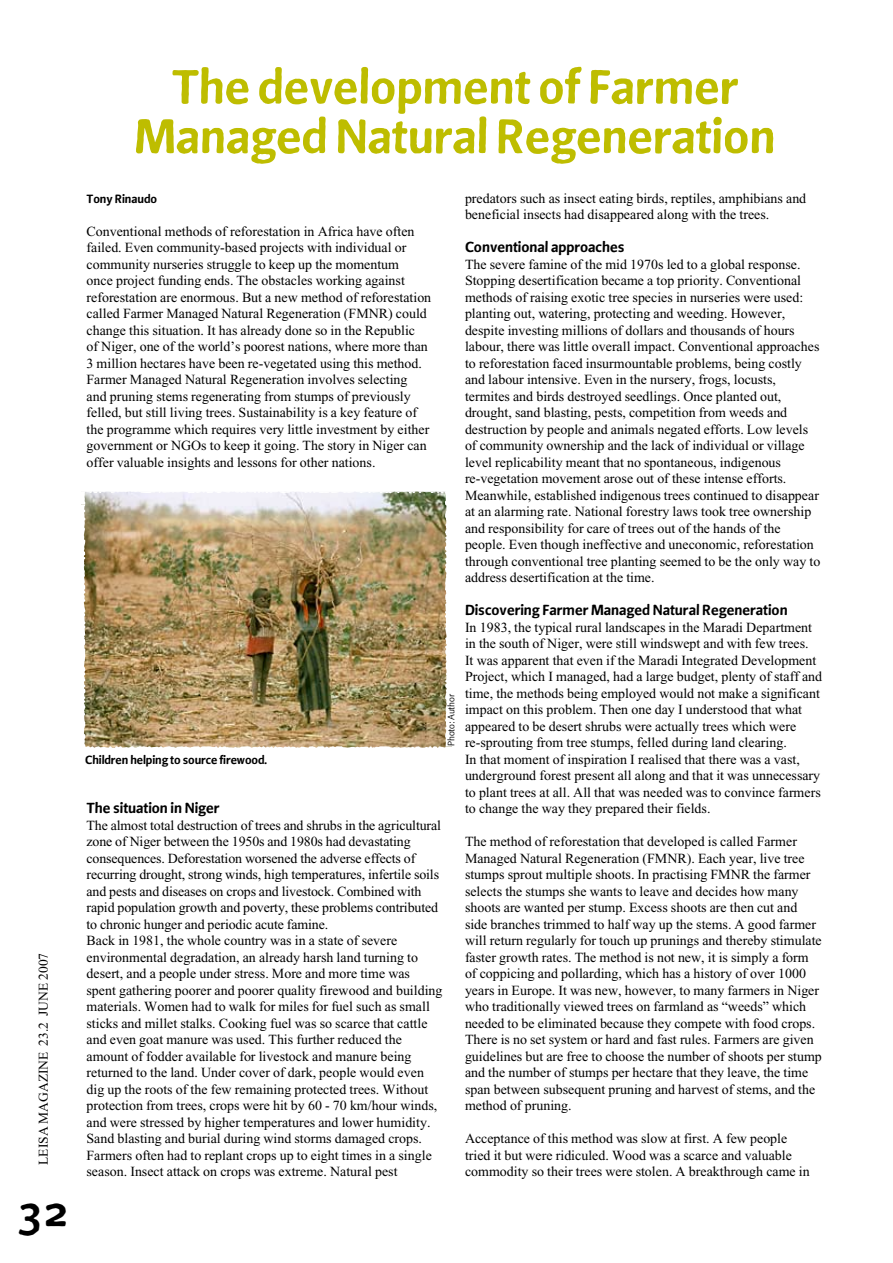
<style>
.page{position:relative;width:893px;height:1263px;background:#fff}
.page>*{position:absolute;margin:0;border:0;box-sizing:border-box;transform-origin:0 0}
.t1{font:54px/49.5px "Beo Sans Bold R11";color:#bebd00;text-align:center}
.t2{font:48px "Beo Sans Bold R11";color:#000}
.t3{font:16.5px "Beo Sans Bold R11";color:#000}
.t4{font:13.95px/16.5px "Times New Roman";color:#000}
.t5{font:13.5px "Beo Sans Bold R11";letter-spacing:-.005em;color:#000}
.t6{font:13.5px "Times New Roman";color:#000}
.t7{font:10.5px "Beo Sans R11";letter-spacing:-.005em;color:#000}
</style>
<div class="page">
<svg style="left:85px;top:746px;width:367px;height:2px"></svg>
<img style="left:81px;top:491px;width:366px;height:255px">
<p class="t6" style="left:36px;top:1165px;width:214px;rotate:-90deg">LEISA Magazine 23.2 june 2007</p>
<h2 class="t2" style="left:17px;top:1187px;width:54px">32</h2>
<h1 class="t1" style="left:134px;top:63px;width:643px">The development of Farmer<br>Managed Natural Regeneration</h1>
<p class="t5" style="left:87px;top:192px;width:72px">Tony Rinaudo</p>
<p class="t4" style="left:87px;top:223px;width:346px">Conventional methods of reforestation in Africa have often failed. Even community-based projects with individual or community nurseries struggle to keep up the momentum<br>once project funding ends. The obstacles working against reforestation are enormous. But a new method of reforestation called Farmer Managed Natural Regeneration (FMNR) could change this situation. It has already done so in the Republic<br>of Niger, one of the world’s poorest nations, where more than 3 million hectares have been re-vegetated using this method.<br>Farmer Managed Natural Regeneration involves selecting<br>and pruning stems regenerating from stumps of previously felled, but still living trees. Sustainability is a key feature of the programme which requires very little investment by either government or NGOs to keep it going. The story in Niger can offer valuable insights and lessons for other nations.</p>
<p class="t5" style="left:85px;top:753px;width:184px">Children helping to source firewood.</p>
<p class="t7" style="left:446px;top:746px;width:54px;rotate:-90deg">Photo: Author</p>
<p class="t3" style="left:87px;top:800px;width:135px">The situation in Niger</p>
<p class="t4" style="left:87px;top:817px;width:357px">The almost total destruction of trees and shrubs in the agricultural zone of Niger between the 1950s and 1980s had devastating consequences. Deforestation worsened the adverse effects of recurring drought, strong winds, high temperatures, infertile soils and pests and diseases on crops and livestock. Combined with rapid population growth and poverty, these problems contributed to chronic hunger and periodic acute famine.<br>Back in 1981, the whole country was in a state of severe environmental degradation, an already harsh land turning to desert, and a people under stress. More and more time was spent gathering poorer and poorer quality firewood and building materials. Women had to walk for miles for fuel such as small sticks and millet stalks. Cooking fuel was so scarce that cattle and even goat manure was used. This further reduced the amount of fodder available for livestock and manure being returned to the land. Under cover of dark, people would even dig up the roots of the few remaining protected trees. Without protection from trees, crops were hit by 60 - 70 km/hour winds, and were stressed by higher temperatures and lower humidity.<br>Sand blasting and burial during wind storms damaged crops.<br>Farmers often had to replant crops up to eight times in a single season. Insect attack on crops was extreme. Natural pest</p>
<p class="t4" style="left:465px;top:190px;width:343px">predators such as insect eating birds, reptiles, amphibians and beneficial insects had disappeared along with the trees.</p>
<p class="t3" style="left:465px;top:239px;width:161px">Conventional approaches</p>
<p class="t4" style="left:465px;top:256px;width:357px">The severe famine of the mid 1970s led to a global response.<br>Stopping desertification became a top priority. Conventional methods of raising exotic tree species in nurseries were used: planting out, watering, protecting and weeding. However, despite investing millions of dollars and thousands of hours labour, there was little overall impact. Conventional approaches to reforestation faced insurmountable problems, being costly and labour intensive. Even in the nursery, frogs, locusts, termites and birds destroyed seedlings. Once planted out, drought, sand blasting, pests, competition from weeds and destruction by people and animals negated efforts. Low levels of community ownership and the lack of individual or village level replicability meant that no spontaneous, indigenous re-vegetation movement arose out of these intense efforts.<br>Meanwhile, established indigenous trees continued to disappear at an alarming rate. National forestry laws took tree ownership and responsibility for care of trees out of the hands of the people. Even though ineffective and uneconomic, reforestation through conventional tree planting seemed to be the only way to address desertification at the time.</p>
<p class="t3" style="left:465px;top:602px;width:324px">Discovering Farmer Managed Natural Regeneration</p>
<p class="t4" style="left:465px;top:619px;width:359px">In 1983, the typical rural landscapes in the Maradi Department in the south of Niger, were still windswept and with few trees.<br>It was apparent that even if the Maradi Integrated Development Project, which I managed, had a large budget, plenty of staff and time, the methods being employed would not make a significant impact on this problem. Then one day I understood that what appeared to be desert shrubs were actually trees which were re-sprouting from tree stumps, felled during land clearing.<br>In that moment of inspiration I realised that there was a vast, underground forest present all along and that it was unnecessary to plant trees at all. All that was needed was to convince farmers to change the way they prepared their fields.</p>
<p class="t4" style="left:465px;top:833px;width:358px">The method of reforestation that developed is called Farmer Managed Natural Regeneration (FMNR). Each year, live tree stumps sprout multiple shoots. In practising FMNR the farmer selects the stumps she wants to leave and decides how many shoots are wanted per stump. Excess shoots are then cut and side branches trimmed to half way up the stems. A good farmer will return regularly for touch up prunings and thereby stimulate faster growth rates. The method is not new, it is simply a form of coppicing and pollarding, which has a history of over 1000 years in Europe. It was new, however, to many farmers in Niger who traditionally viewed trees on farmland as “weeds” which needed to be eliminated because they compete with food crops.<br>There is no set system or hard and fast rules. Farmers are given guidelines but are free to choose the number of shoots per stump and the number of stumps per hectare that they leave, the time span between subsequent pruning and harvest of stems, and the method of pruning.</p>
<p class="t4" style="left:465px;top:1130px;width:346px">Acceptance of this method was slow at first. A few people tried it but were ridiculed. Wood was a scarce and valuable commodity so their trees were stolen. A breakthrough came in</p>
</div>
